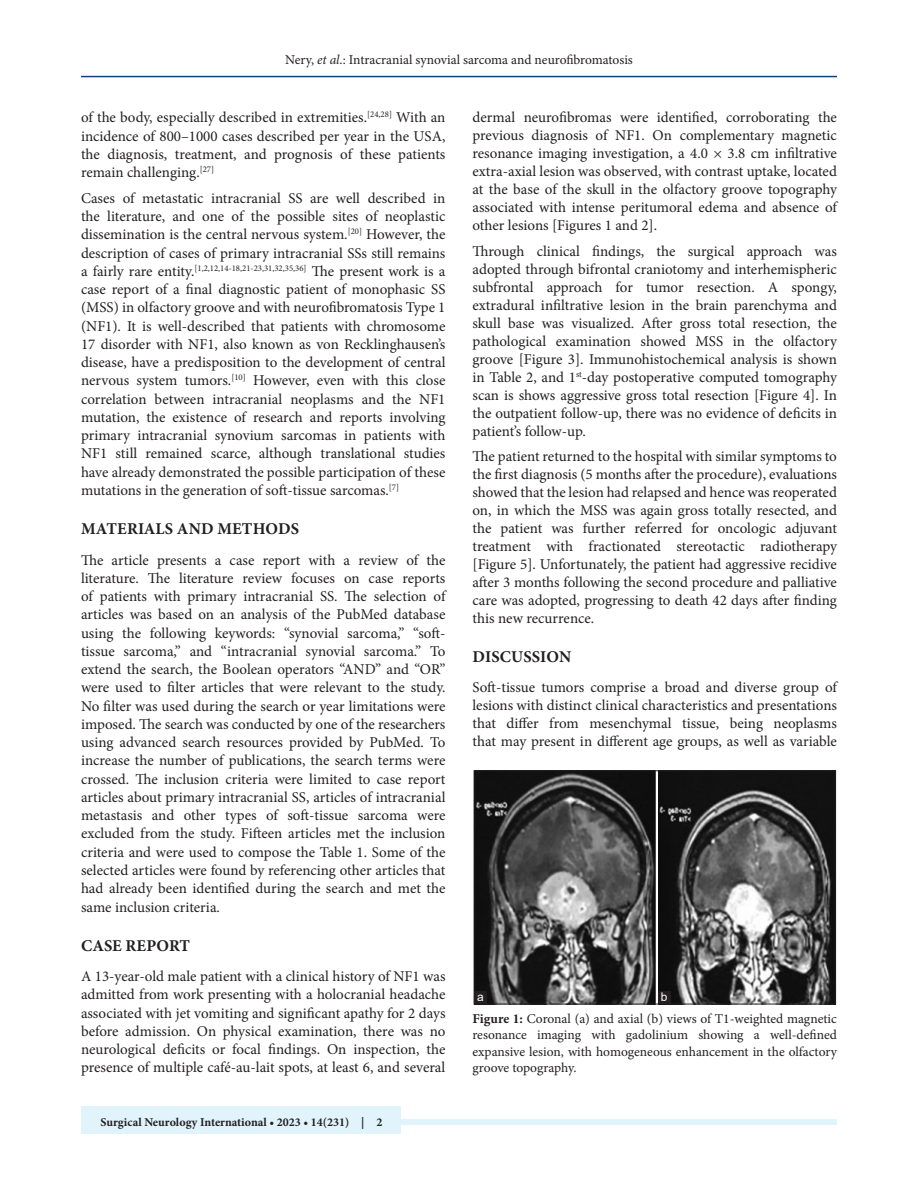
<style>
.page{position:relative;width:918px;height:1188px;background:#fff}
.page>*{position:absolute;margin:0;border:0;box-sizing:border-box;transform-origin:0 0}
.t1{font:700 16.5px "Minion Pro";letter-spacing:.01em;color:#231f20}
.TX{font:15px/18.3px "Minion Pro";color:#231f20;text-align:justify}
.FGC{font:13.5px/16.5px "Minion Pro";letter-spacing:-.005em;color:#231f20;text-align:justify}
.JF{font:700 12px "Minion Pro";color:#231f20}
.LABEL{font:12px "Arial";color:#fff}
.s1{font-style:italic}
.s2{font-weight:700}
</style>
<div class="page">
<hr style="left:81px;top:76px;width:756px;height:1px;background:#164077">
<div style="left:81px;top:1119px;width:756px;height:6px;background:#e1f4fc"></div>
<div style="left:81px;top:1106px;width:319px;height:28px;background:#e1f4fc"></div>
<img style="left:476px;top:773px;width:358px;height:229px">
<div style="left:474px;top:771px;width:362px;height:233px;border:1px solid #231f20"></div>
<div style="left:658px;top:991px;width:13px;height:13px;background:#231f20"></div>
<div style="left:474px;top:991px;width:13px;height:13px;background:#231f20"></div>
<p class="FGC" style="left:285px;top:51px;width:349px">Nery, <span class="s1">et al</span>.: Intracranial synovial sarcoma and neurofibromatosis</p>
<p class="TX" style="left:81px;top:108px;width:366px">of the body, especially described in extremities.<sup>[24,28]</sup> With an incidence of 800–1000 cases described per year in the USA, the diagnosis, treatment, and prognosis of these patients remain challenging.<sup>[27]</sup></p>
<p class="TX" style="left:81px;top:189px;width:366px">Cases of metastatic intracranial SS are well described in the literature, and one of the possible sites of neoplastic dissemination is the central nervous system.<sup>[20]</sup> However, the description of cases of primary intracranial SSs still remains a fairly rare entity.<sup>[1,2,12,14-18,21-23,31,32,35,36]</sup> The present work is a case report of a final diagnostic patient of monophasic SS (MSS) in olfactory groove and with neurofibromatosis Type 1 (NF1). It is well-described that patients with chromosome 17 disorder with NF1, also known as von Recklinghausen’s disease, have a predisposition to the development of central nervous system tumors.<sup>[10]</sup> However, even with this close correlation between intracranial neoplasms and the NF1 mutation, the existence of research and reports involving primary intracranial synovium sarcomas in patients with NF1 still remained scarce, although translational studies have already demonstrated the possible participation of these mutations in the generation of soft-tissue sarcomas.<sup>[7]</sup></p>
<h1 class="t1" style="left:81px;top:517px;width:220px">MATERIALS AND METHODS</h1>
<p class="TX" style="left:81px;top:551px;width:366px">The article presents a case report with a review of the literature. The literature review focuses on case reports of patients with primary intracranial SS. The selection of articles was based on an analysis of the PubMed database using the following keywords: “synovial sarcoma,” “soft&shy;tissue sarcoma,” and “intracranial synovial sarcoma.” To extend the search, the Boolean operators “AND” and “OR” were used to filter articles that were relevant to the study.<br>No filter was used during the search or year limitations were imposed. The search was conducted by one of the researchers using advanced search resources provided by PubMed. To increase the number of publications, the search terms were crossed. The inclusion criteria were limited to case report articles about primary intracranial SS, articles of intracranial metastasis and other types of soft-tissue sarcoma were excluded from the study. Fifteen articles met the inclusion criteria and were used to compose the Table 1. Some of the selected articles were found by referencing other articles that had already been identified during the search and met the same inclusion criteria.</p>
<h1 class="t1" style="left:81px;top:934px;width:111px">CASE REPORT</h1>
<p class="TX" style="left:81px;top:967px;width:366px">A 13-year-old male patient with a clinical history of NF1 was admitted from work presenting with a holocranial headache associated with jet vomiting and significant apathy for 2 days before admission. On physical examination, there was no neurological deficits or focal findings. On inspection, the presence of multiple café-au-lait spots, at least 6, and several</p>
<p class="JF" style="left:100px;top:1113px;width:284px">Surgical Neurology International • 2023 • 14(231) | 2</p>
<p class="TX" style="left:472px;top:109px;width:366px">dermal neurofibromas were identified, corroborating the previous diagnosis of NF1. On complementary magnetic resonance imaging investigation, a 4.0 × 3.8 cm infiltrative extra-axial lesion was observed, with contrast uptake, located at the base of the skull in the olfactory groove topography associated with intense peritumoral edema and absence of other lesions [Figures 1 and 2].</p>
<p class="TX" style="left:472px;top:242px;width:366px">Through clinical findings, the surgical approach was adopted through bifrontal craniotomy and interhemispheric subfrontal approach for tumor resection. A spongy, extradural infiltrative lesion in the brain parenchyma and skull base was visualized. After gross total resection, the pathological examination showed MSS in the olfactory groove [Figure 3]. Immunohistochemical analysis is shown in Table 2, and 1<sup>st</sup>-day postoperative computed tomography scan is shows aggressive gross total resection [Figure 4]. In the outpatient follow-up, there was no evidence of deficits in patient’s follow-up.</p>
<p class="TX" style="left:472px;top:448px;width:366px">The patient returned to the hospital with similar symptoms to the first diagnosis (5 months after the procedure), evaluations showed that the lesion had relapsed and hence was reoperated on, in which the MSS was again gross totally resected, and the patient was further referred for oncologic adjuvant treatment with fractionated stereotactic radiotherapy [Figure 5]. Unfortunately, the patient had aggressive recidive after 3 months following the second procedure and palliative care was adopted, progressing to death 42 days after finding this new recurrence.</p>
<h1 class="t1" style="left:473px;top:645px;width:100px">DISCUSSION</h1>
<p class="TX" style="left:472px;top:679px;width:366px">Soft-tissue tumors comprise a broad and diverse group of lesions with distinct clinical characteristics and presentations that differ from mesenchymal tissue, being neoplasms that may present in different age groups, as well as variable</p>
<p class="LABEL" style="left:477px;top:989px;width:8px">a</p>
<p class="LABEL" style="left:661px;top:988px;width:8px">b</p>
<p class="FGC" style="left:472px;top:1010px;width:366px"><span class="s2">Figure 1:</span> Coronal (a) and axial (b) views of T1-weighted magnetic resonance imaging with gadolinium showing a well-defined expansive lesion, with homogeneous enhancement in the olfactory groove topography.</p>
</div>
